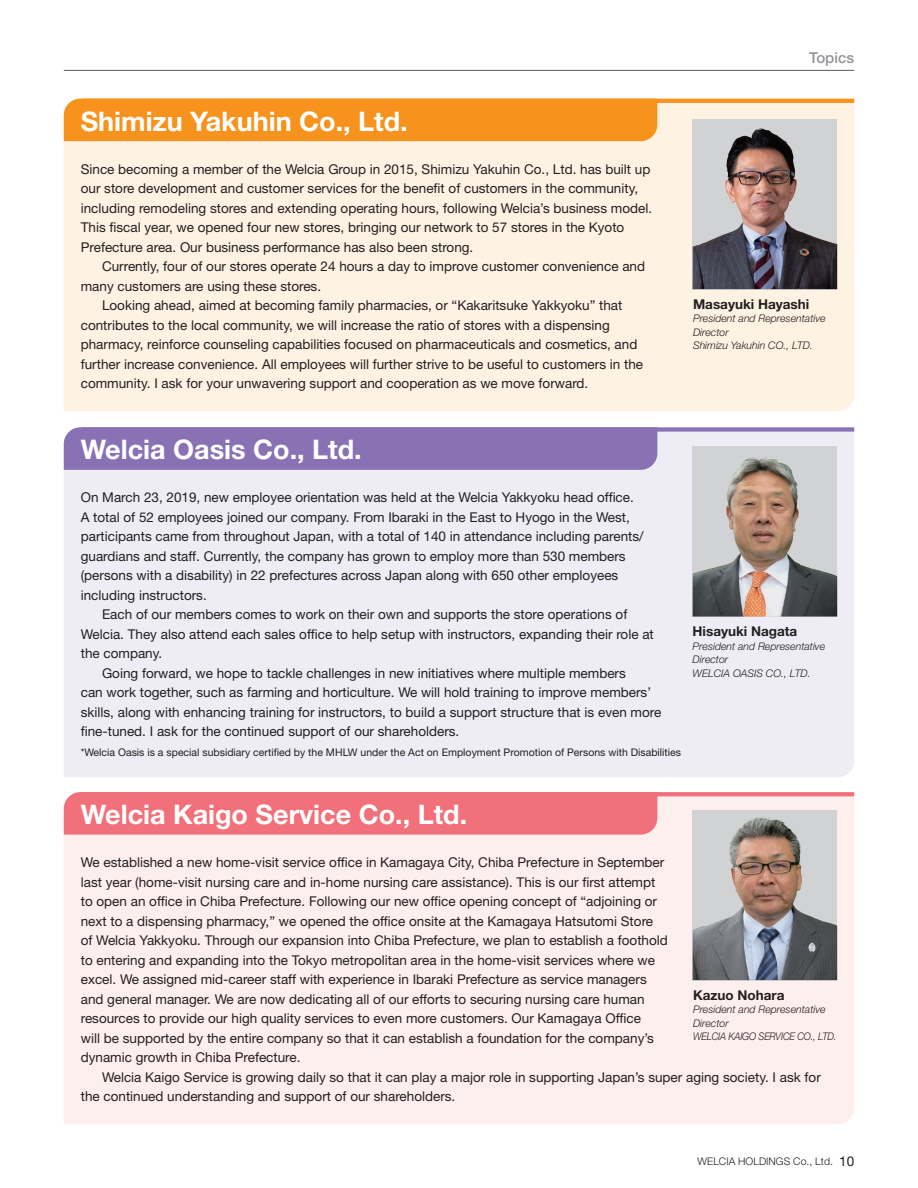
<style>
.page{position:relative;width:918px;height:1188px;background:#fff}
.page>*{position:absolute;margin:0;border:0;box-sizing:border-box;transform-origin:0 0}
.t1{font:700 27px "Helvetica Neue LT Std";color:#fff}
.t2{font:500 15px "Helvetica Neue LT Std";color:#939598}
.t3{font:13.5px/19.5px "Helvetica Neue LT Std";color:#231f20}
.t4{font:700 13.5px "Helvetica Neue LT Std";color:#231f20}
.t5{font:italic 300 10.5px/13.5px "Helvetica Neue LT Std";color:#231f20}
.t6{font:10.5px "Helvetica Neue LT Std";color:#231f20}
.t7{font:300 10.5px "Helvetica Neue LT Std";color:#231f20}
.s1{font-weight:400;font-size:13.5px}
</style>
<div class="page">
<hr style="left:64px;top:70px;width:790px;height:1px;background:#57585a">
<div style="left:64px;top:103px;width:790px;height:308px;background:#fef2e3"></div>
<div style="left:64px;top:432px;width:790px;height:345px;background:#eeedf5"></div>
<div style="left:64px;top:796px;width:790px;height:328px;background:#fdefed"></div>
<div style="left:693px;top:119px;width:144px;height:170px;background:#d1d2d4"></div>
<img style="left:693px;top:131px;width:144px;height:158px">
<img style="left:693px;top:810px;width:144px;height:170px">
<img style="left:743px;top:816px;width:18px;height:10px">
<img style="left:693px;top:446px;width:144px;height:171px">
<img style="left:727px;top:456px;width:39px;height:39px">
<svg style="left:657px;top:99px;width:197px;height:4px"></svg>
<div style="left:82px;top:427px;width:772px;height:5px;background:#8972b3"></div>
<svg style="left:657px;top:792px;width:197px;height:4px"></svg>
<div style="left:64px;top:99px;width:593px;height:42px;background:#f7931d"></div>
<div style="left:64px;top:427px;width:593px;height:43px;background:#8972b3"></div>
<div style="left:64px;top:792px;width:593px;height:43px;background:#f17079"></div>
<h1 class="t1" style="left:81px;top:104px;width:329px">Shimizu Yakuhin Co., Ltd.</h1>
<p class="t3" style="left:81px;top:159px;width:573px">Since becoming a member of the Welcia Group in 2015, Shimizu Yakuhin Co., Ltd. has built up our store development and customer services for the benefit of customers in the community, including remodeling stores and extending operating hours, following Welcia’s business model.<br>This fiscal year, we opened four new stores, bringing our network to 57 stores in the Kyoto Prefecture area. Our business performance has also been strong.</p>
<p class="t3" style="left:102px;top:256px;width:545px">Currently, four of our stores operate 24 hours a day to improve customer convenience and</p>
<p class="t3" style="left:81px;top:276px;width:242px">many customers are using these stores.</p>
<p class="t3" style="left:102px;top:295px;width:522px">Looking ahead, aimed at becoming family pharmacies, or “Kakaritsuke Yakkyoku” that</p>
<p class="t3" style="left:81px;top:315px;width:531px">contributes to the local community, we will increase the ratio of stores with a dispensing</p>
<p class="t3" style="left:81px;top:334px;width:558px">pharmacy, reinforce counseling capabilities focused on pharmaceuticals and cosmetics, and</p>
<p class="t3" style="left:81px;top:354px;width:564px">further increase convenience. All employees will further strive to be useful to customers in the</p>
<p class="t3" style="left:81px;top:373px;width:509px">community. I ask for your unwavering support and cooperation as we move forward.</p>
<p class="t2" style="left:809px;top:49px;width:47px">Topics</p>
<p class="t4" style="left:693px;top:296px;width:118px">Masayuki Hayashi</p>
<p class="t5" style="left:693px;top:312px;width:134px">President and Representative<br>Director<br>Shimizu Yakuhin CO., LTD.</p>
<h1 class="t1" style="left:81px;top:433px;width:282px">Welcia Oasis Co., Ltd.</h1>
<p class="t3" style="left:81px;top:488px;width:564px">On March 23, 2019, new employee orientation was held at the Welcia Yakkyoku head office.<br>A total of 52 employees joined our company. From Ibaraki in the East to Hyogo in the West, participants came from throughout Japan, with a total of 140 in attendance including parents/ guardians and staff. Currently, the company has grown to employ more than 530 members (persons with a disability) in 22 prefectures across Japan along with 650 other employees including instructors.</p>
<p class="t3" style="left:102px;top:605px;width:527px">Each of our members comes to work on their own and supports the store operations of</p>
<p class="t3" style="left:81px;top:624px;width:575px">Welcia. They also attend each sales office to help setup with instructors, expanding their role at</p>
<p class="t3" style="left:81px;top:644px;width:83px">the company.</p>
<p class="t3" style="left:102px;top:663px;width:525px">Going forward, we hope to tackle challenges in new initiatives where multiple members</p>
<p class="t3" style="left:81px;top:682px;width:572px">can work together, such as farming and horticulture. We will hold training to improve members’</p>
<p class="t3" style="left:81px;top:702px;width:582px">skills, along with enhancing training for instructors, to build a support structure that is even more</p>
<p class="t3" style="left:81px;top:721px;width:380px">fine-tuned. I ask for the continued support of our shareholders.</p>
<p class="t6" style="left:81px;top:746px;width:602px">*Welcia Oasis is a special subsidiary certified by the MHLW under the Act on Employment Promotion of Persons with Disabilities</p>
<p class="t4" style="left:693px;top:623px;width:106px">Hisayuki Nagata</p>
<p class="t5" style="left:693px;top:639px;width:134px">President and Representative<br>Director<br>WELCIA OASIS CO., LTD.</p>
<h1 class="t1" style="left:81px;top:798px;width:388px">Welcia Kaigo Service Co., Ltd.</h1>
<p class="t3" style="left:81px;top:852px;width:589px">We established a new home-visit service office in Kamagaya City, Chiba Prefecture in September last year (home-visit nursing care and in-home nursing care assistance). This is our first attempt to open an office in Chiba Prefecture. Following our new office opening concept of “adjoining or next to a dispensing pharmacy,” we opened the office onsite at the Kamagaya Hatsutomi Store of Welcia Yakkyoku. Through our expansion into Chiba Prefecture, we plan to establish a foothold to entering and expanding into the Tokyo metropolitan area in the home-visit services where we excel. We assigned mid-career staff with experience in Ibaraki Prefecture as service managers and general manager. We are now dedicating all of our efforts to securing nursing care human resources to provide our high quality services to even more customers. Our Kamagaya Office<br>will be supported by the entire company so that it can establish a foundation for the company’s dynamic growth in Chiba Prefecture.</p>
<p class="t3" style="left:81px;top:1067px;width:742px;text-indent:21px">Welcia Kaigo Service is growing daily so that it can play a major role in supporting Japan’s super aging society. I ask for the continued understanding and support of our shareholders.</p>
<p class="t4" style="left:693px;top:987px;width:93px">Kazuo Nohara</p>
<p class="t5" style="left:693px;top:1003px;width:145px">President and Representative<br>Director<br>WELCIA KAIGO SERVICE CO., LTD.</p>
<p class="t7" style="left:698px;top:1155px;width:158px">WELCIA HOLDINGS Co., Ltd. <span class="s1">10</span></p>
</div>
